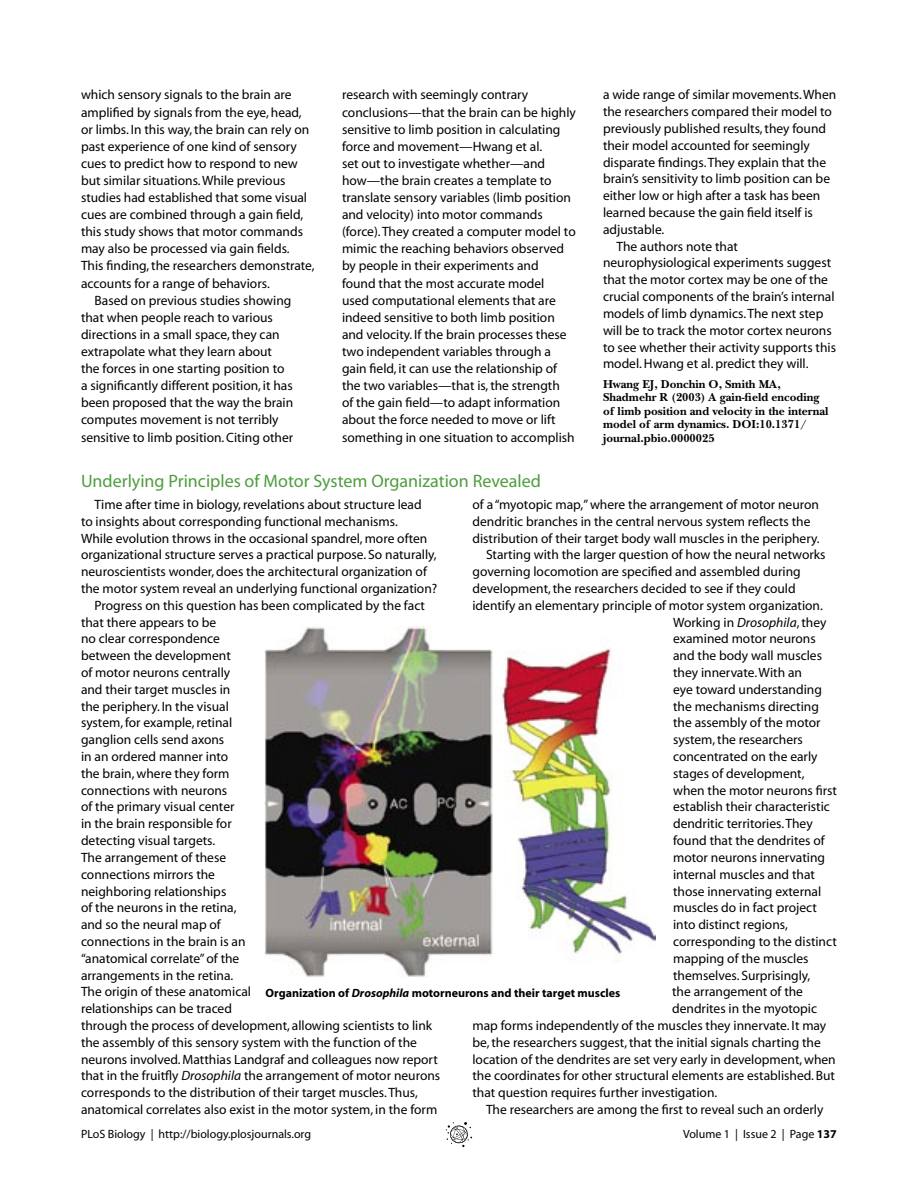
<style>
.page{position:relative;width:918px;height:1202px;background:#fff}
.page>*{position:absolute;margin:0;border:0;box-sizing:border-box;transform-origin:0 0}
.Syn_Title{font:18px "Myriad";color:#4e9d3e}
.Syn_Text{font:13.5px/16.8px "Myriad";color:#000}
.Syn_Ref{font:700 12px/13.5px "PLOS New Baskerville";color:#000}
.t1{font:12px "Myriad";color:#000}
.Syn_Caption{font:700 12px "Myriad";color:#000}
.s1{font-style:italic}
.s2{font-weight:700}
</style>
<div class="page">
<svg style="left:446px;top:1122px;width:26px;height:25px"></svg>
<img style="left:265px;top:626px;width:390px;height:351px">
<p class="Syn_Text" style="left:81px;top:87px;width:235px">which sensory signals to the brain are amplified by signals from the eye, head, or limbs. In this way, the brain can rely on past experience of one kind of sensory cues to predict how to respond to new but similar situations. While previous studies had established that some visual cues are combined through a gain field, this study shows that motor commands may also be processed via gain fields.<br>This finding, the researchers demonstrate, accounts for a range of behaviors.</p>
<p class="Syn_Text" style="left:81px;top:292px;width:214px;text-indent:14px">Based on previous studies showing that when people reach to various directions in a small space, they can extrapolate what they learn about the forces in one starting position to a significantly different position, it has been proposed that the way the brain computes movement is not terribly sensitive to limb position. Citing other</p>
<p class="Syn_Text" style="left:342px;top:87px;width:235px">research with seemingly contrary conclusions—that the brain can be highly sensitive to limb position in calculating force and movement—Hwang et al.<br>set out to investigate whether—and how—the brain creates a template to translate sensory variables (limb position and velocity) into motor commands (force). They created a computer model to mimic the reaching behaviors observed by people in their experiments and<br>found that the most accurate model<br>used computational elements that are indeed sensitive to both limb position and velocity. If the brain processes these two independent variables through a gain field, it can use the relationship of the two variables—that is, the strength<br>of the gain field—to adapt information about the force needed to move or lift something in one situation to accomplish</p>
<p class="Syn_Text" style="left:603px;top:87px;width:235px">a wide range of similar movements. When the researchers compared their model to previously published results, they found their model accounted for seemingly disparate findings. They explain that the brain’s sensitivity to limb position can be either low or high after a task has been learned because the gain field itself is adjustable.</p>
<p class="Syn_Text" style="left:603px;top:238px;width:235px;text-indent:14px">The authors note that neurophysiological experiments suggest that the motor cortex may be one of the crucial components of the brain’s internal models of limb dynamics. The next step will be to track the motor cortex neurons to see whether their activity supports this model. Hwang et al. predict they will.</p>
<p class="Syn_Ref" style="left:603px;top:377px;width:227px">Hwang EJ, Donchin O, Smith MA, Shadmehr R (2003) A gain-field encoding of limb position and velocity in the internal model of arm dynamics. DOI:10.1371/ journal.pbio.0000025</p>
<p class="Syn_Title" style="left:81px;top:471px;width:461px">Underlying Principles of Motor System Organization Revealed</p>
<p class="Syn_Text" style="left:81px;top:496px;width:358px;text-indent:14px">Time after time in biology, revelations about structure lead<br>to insights about corresponding functional mechanisms.<br>While evolution throws in the occasional spandrel, more often organizational structure serves a practical purpose. So naturally, neuroscientists wonder, does the architectural organization of the motor system reveal an underlying functional organization?</p>
<p class="Syn_Text" style="left:81px;top:597px;width:361px;text-indent:14px">Progress on this question has been complicated by the fact that there appears to be<br>no clear correspondence<br>between the development<br>of motor neurons centrally<br>and their target muscles in<br>the periphery. In the visual<br>system, for example, retinal<br>ganglion cells send axons<br>in an ordered manner into<br>the brain, where they form<br>connections with neurons<br>of the primary visual center<br>in the brain responsible for<br>detecting visual targets.<br>The arrangement of these<br>connections mirrors the<br>neighboring relationships<br>of the neurons in the retina,<br>and so the neural map of<br>connections in the brain is an<br>“anatomical correlate’’ of the<br>arrangements in the retina.<br>The origin of these anatomical<br>relationships can be traced<br>through the process of development, allowing scientists to link the assembly of this sensory system with the function of the neurons involved. Matthias Landgraf and colleagues now report that in the fruitfly <span class="s1">Drosophila</span> the arrangement of motor neurons corresponds to the distribution of their target muscles. Thus, anatomical correlates also exist in the motor system, in the form</p>
<p class="Syn_Text" style="left:472px;top:496px;width:349px">of a “myotopic map,’’ where the arrangement of motor neuron dendritic branches in the central nervous system reflects the distribution of their target body wall muscles in the periphery.</p>
<p class="Syn_Text" style="left:486px;top:547px;width:341px">Starting with the larger question of how the neural networks</p>
<p class="Syn_Text" style="left:472px;top:564px;width:330px">governing locomotion are specified and assembled during</p>
<p class="Syn_Text" style="left:472px;top:580px;width:325px">development, the researchers decided to see if they could</p>
<p class="Syn_Text" style="left:472px;top:597px;width:352px">identify an elementary principle of motor system organization.</p>
<p class="Syn_Text" style="left:673px;top:614px;width:155px">Working in <span class="s1">Drosophila</span>, they</p>
<p class="Syn_Text" style="left:673px;top:631px;width:144px">examined motor neurons</p>
<p class="Syn_Text" style="left:673px;top:648px;width:150px">and the body wall muscles</p>
<p class="Syn_Text" style="left:673px;top:664px;width:130px">they innervate. With an</p>
<p class="Syn_Text" style="left:673px;top:681px;width:150px">eye toward understanding</p>
<p class="Syn_Text" style="left:673px;top:698px;width:147px">the mechanisms directing</p>
<p class="Syn_Text" style="left:673px;top:715px;width:149px">the assembly of the motor</p>
<p class="Syn_Text" style="left:673px;top:732px;width:131px">system, the researchers</p>
<p class="Syn_Text" style="left:673px;top:748px;width:146px">concentrated on the early</p>
<p class="Syn_Text" style="left:673px;top:765px;width:133px">stages of development,</p>
<p class="Syn_Text" style="left:673px;top:782px;width:165px">when the motor neurons first</p>
<p class="Syn_Text" style="left:673px;top:799px;width:158px">establish their characteristic</p>
<p class="Syn_Text" style="left:673px;top:816px;width:141px">dendritic territories. They</p>
<p class="Syn_Text" style="left:673px;top:832px;width:153px">found that the dendrites of</p>
<p class="Syn_Text" style="left:673px;top:849px;width:153px">motor neurons innervating</p>
<p class="Syn_Text" style="left:673px;top:866px;width:143px">internal muscles and that</p>
<p class="Syn_Text" style="left:673px;top:883px;width:150px">those innervating external</p>
<p class="Syn_Text" style="left:673px;top:900px;width:145px">muscles do in fact project</p>
<p class="Syn_Text" style="left:673px;top:916px;width:116px">into distinct regions,</p>
<p class="Syn_Text" style="left:673px;top:933px;width:165px">corresponding to the distinct</p>
<p class="Syn_Text" style="left:673px;top:950px;width:137px">mapping of the muscles</p>
<p class="Syn_Text" style="left:673px;top:967px;width:139px">themselves. Surprisingly,</p>
<p class="Syn_Text" style="left:672px;top:984px;width:132px">the arrangement of the</p>
<p class="Syn_Text" style="left:672px;top:1000px;width:146px">dendrites in the myotopic</p>
<p class="Syn_Text" style="left:472px;top:1017px;width:355px">map forms independently of the muscles they innervate. It may</p>
<p class="Syn_Text" style="left:472px;top:1034px;width:350px">be, the researchers suggest, that the initial signals charting the</p>
<p class="Syn_Text" style="left:472px;top:1051px;width:365px">location of the dendrites are set very early in development, when</p>
<p class="Syn_Text" style="left:472px;top:1068px;width:364px">the coordinates for other structural elements are established. But</p>
<p class="Syn_Text" style="left:472px;top:1084px;width:246px">that question requires further investigation.</p>
<p class="Syn_Text" style="left:486px;top:1101px;width:339px">The researchers are among the first to reveal such an orderly</p>
<p class="Syn_Caption" style="left:266px;top:986px;width:356px">Organization of <span class="s1">Drosophila</span> motorneurons and their target muscles</p>
<p class="t1" style="left:81px;top:1128px;width:232px">PLoS Biology | http://biology.plosjournals.org</p>
<p class="t1" style="left:683px;top:1128px;width:155px">Volume 1 | Issue 2 | Page <span class="s2">137</span></p>
</div>
